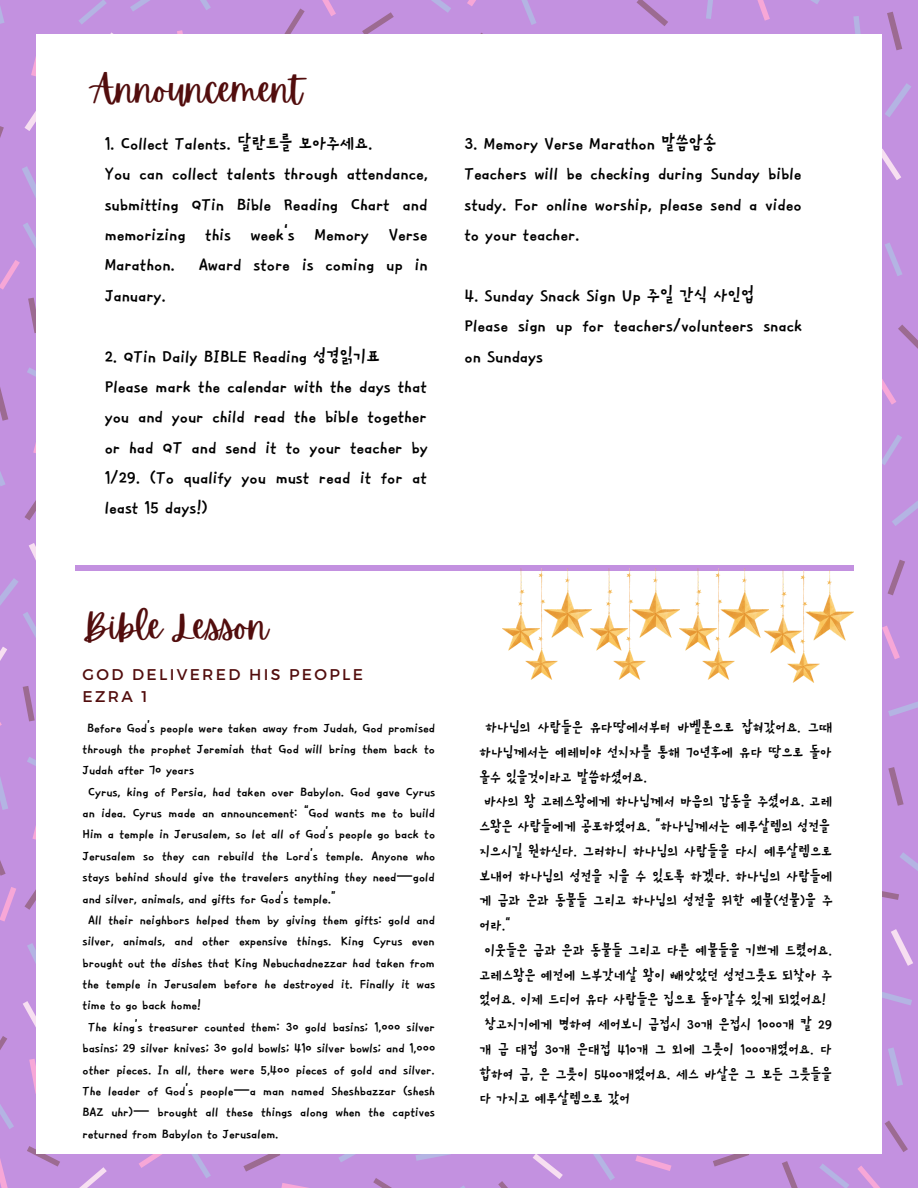
<style>
.page{position:relative;width:918px;height:1188px;background:#c391e0}
.page>*{position:absolute;margin:0;border:0;box-sizing:border-box;transform-origin:0 0}
.t1{font:35.55px "Apricots";color:#520d0d}
.t2{font:22.2px/30.3px "TT Cheotsarang R";color:#000}
.t3{font:18px/24.8px "TT Cheotsarang R";color:#000}
.t4{font:16.5px "TT Cheotsarang R";color:#000}
.t5{font:15.6px/21.3px "Montserrat";letter-spacing:.15em;color:#520d0d}
.s1{font-family:"Noto Sans Gurmukhi"}
</style>
<div class="page">
<svg style="left:28px;top:298px;width:9px;height:35px"></svg>
<svg style="left:0;top:126px;width:4px;height:12px"></svg>
<svg style="left:0;top:387px;width:8px;height:34px"></svg>
<svg style="left:23px;top:686px;width:12px;height:35px"></svg>
<svg style="left:25px;top:485px;width:12px;height:35px"></svg>
<svg style="left:888px;top:767px;width:16px;height:39px"></svg>
<svg style="left:888px;top:560px;width:17px;height:35px"></svg>
<svg style="left:898px;top:325px;width:20px;height:24px"></svg>
<svg style="left:498px;top:1181px;width:10px;height:7px"></svg>
<svg style="left:782px;top:1161px;width:16px;height:27px"></svg>
<svg style="left:713px;top:1154px;width:36px;height:13px"></svg>
<svg style="left:0;top:1036px;width:7px;height:14px"></svg>
<svg style="left:25px;top:875px;width:12px;height:35px"></svg>
<svg style="left:0;top:860px;width:6px;height:16px"></svg>
<svg style="left:243px;top:1154px;width:37px;height:18px"></svg>
<svg style="left:373px;top:1178px;width:19px;height:10px"></svg>
<svg style="left:885px;top:1121px;width:23px;height:31px"></svg>
<svg style="left:27px;top:1146px;width:33px;height:21px"></svg>
<svg style="left:362px;top:12px;width:32px;height:22px"></svg>
<svg style="left:284px;top:9px;width:21px;height:25px"></svg>
<svg style="left:887px;top:12px;width:15px;height:38px"></svg>
<svg style="left:881px;top:888px;width:18px;height:12px"></svg>
<svg style="left:637px;top:0;width:31px;height:26px"></svg>
<svg style="left:31px;top:39px;width:6px;height:38px"></svg>
<svg style="left:177px;top:30px;width:6px;height:4px"></svg>
<svg style="left:33px;top:415px;width:4px;height:39px"></svg>
<svg style="left:882px;top:626px;width:18px;height:33px"></svg>
<svg style="left:635px;top:1155px;width:36px;height:16px"></svg>
<svg style="left:32px;top:802px;width:5px;height:38px"></svg>
<svg style="left:29px;top:1059px;width:8px;height:35px"></svg>
<svg style="left:0;top:887px;width:16px;height:35px"></svg>
<svg style="left:281px;top:1183px;width:28px;height:5px"></svg>
<svg style="left:0;top:1159px;width:8px;height:29px"></svg>
<svg style="left:857px;top:1166px;width:23px;height:22px"></svg>
<svg style="left:139px;top:1154px;width:23px;height:14px"></svg>
<svg style="left:322px;top:0;width:14px;height:16px"></svg>
<svg style="left:467px;top:0;width:9px;height:6px"></svg>
<svg style="left:757px;top:0;width:13px;height:21px"></svg>
<svg style="left:25px;top:96px;width:12px;height:35px"></svg>
<svg style="left:23px;top:1001px;width:14px;height:33px"></svg>
<svg style="left:533px;top:1154px;width:30px;height:25px"></svg>
<svg style="left:79px;top:1167px;width:28px;height:21px"></svg>
<svg style="left:881px;top:149px;width:20px;height:31px"></svg>
<svg style="left:891px;top:929px;width:22px;height:37px"></svg>
<svg style="left:0;top:6px;width:5px;height:18px"></svg>
<svg style="left:22px;top:166px;width:15px;height:37px"></svg>
<svg style="left:0;top:222px;width:37px;height:68px"></svg>
<svg style="left:78px;top:0;width:29px;height:24px"></svg>
<svg style="left:130px;top:0;width:20px;height:11px"></svg>
<svg style="left:200px;top:0;width:11px;height:10px"></svg>
<svg style="left:0;top:543px;width:37px;height:134px"></svg>
<svg style="left:27px;top:367px;width:10px;height:21px"></svg>
<svg style="left:0;top:471px;width:5px;height:15px"></svg>
<svg style="left:881px;top:372px;width:21px;height:93px"></svg>
<svg style="left:892px;top:501px;width:26px;height:25px"></svg>
<svg style="left:885px;top:243px;width:17px;height:33px"></svg>
<svg style="left:0;top:777px;width:8px;height:33px"></svg>
<svg style="left:27px;top:943px;width:10px;height:37px"></svg>
<svg style="left:0;top:1104px;width:14px;height:25px"></svg>
<svg style="left:27px;top:757px;width:10px;height:20px"></svg>
<svg style="left:339px;top:1154px;width:17px;height:8px"></svg>
<svg style="left:593px;top:1154px;width:22px;height:27px"></svg>
<svg style="left:888px;top:1047px;width:15px;height:39px"></svg>
<svg style="left:819px;top:1164px;width:30px;height:24px"></svg>
<svg style="left:415px;top:1154px;width:36px;height:7px"></svg>
<svg style="left:191px;top:1154px;width:20px;height:24px"></svg>
<svg style="left:885px;top:83px;width:26px;height:34px"></svg>
<svg style="left:811px;top:0;width:9px;height:4px"></svg>
<svg style="left:521px;top:0;width:16px;height:25px"></svg>
<svg style="left:431px;top:0;width:20px;height:13px"></svg>
<svg style="left:853px;top:16px;width:8px;height:18px"></svg>
<svg style="left:881px;top:991px;width:31px;height:14px"></svg>
<svg style="left:888px;top:701px;width:30px;height:16px"></svg>
<svg style="left:900px;top:852px;width:18px;height:19px"></svg>
<svg style="left:706px;top:0;width:7px;height:19px"></svg>
<div style="left:37px;top:34px;width:844px;height:1120px;background:#fff"></div>
<div style="left:76px;top:565px;width:777px;height:6px;background:#c391e0"></div>
<img style="left:502px;top:568px;width:262px;height:112px">
<img style="left:764px;top:571px;width:89px;height:111px">
<h1 class="t1" style="left:92px;top:69px;width:212px">Announcement</h1>
<h2 class="t2" style="left:105px;top:127px;width:324px">1. Collect Talents. 달란트를 모아주세요.<br>You can collect talents through attendance, submitting QTin Bible Reading Chart and memorizing this week's Memory Verse Marathon. Award store is coming up in January.</h2>
<h2 class="t2" style="left:105px;top:340px;width:325px">2. QTin Daily BIBLE Reading 성경읽기표 Please mark the calendar with the days that you and your child read the bible together or had QT and send it to your teacher by 1/29. (To qualify you must read it for at least 15 days!)</h2>
<h2 class="t2" style="left:464px;top:127px;width:339px">3. Memory Verse Marathon 말씀암송<br>Teachers will be checking during Sunday bible study. For online worship, please send a video to your teacher.</h2>
<h2 class="t2" style="left:464px;top:279px;width:339px">4. Sunday Snack Sign Up 주일 간식 사인업<br>Please sign up for teachers/volunteers snack on Sundays</h2>
<h1 class="t1" style="left:83px;top:606px;width:187px">Bible Lesson</h1>
<p class="t5" style="left:83px;top:663px;width:282px">GOD DELIVERED HIS PEOPLE<br>EZRA 1</p>
<p class="t4" style="left:87px;top:718px;width:349px">Before God’s people were taken away from Judah, God promised</p>
<p class="t4" style="left:83px;top:740px;width:354px">through the prophet Jeremiah that God will bring them back to</p>
<p class="t4" style="left:83px;top:761px;width:113px">Judah after 70 years</p>
<p class="t4" style="left:88px;top:783px;width:349px">Cyrus, king of Persia, had taken over Babylon. God gave Cyrus</p>
<p class="t4" style="left:83px;top:804px;width:354px">an idea. Cyrus made an announcement: “God wants me to build</p>
<p class="t4" style="left:83px;top:825px;width:354px">Him a temple in Jerusalem, so let all of God’s people go back to</p>
<p class="t4" style="left:83px;top:847px;width:354px">Jerusalem so they can rebuild the Lord’s temple. Anyone who</p>
<p class="t4" style="left:83px;top:868px;width:354px">stays behind should give the travelers anything they need<span class="s1">—</span>gold</p>
<p class="t4" style="left:83px;top:889px;width:255px">and silver, animals, and gifts for God’s temple.”</p>
<p class="t4" style="left:88px;top:911px;width:348px">All their neighbors helped them by giving them gifts: gold and</p>
<p class="t4" style="left:83px;top:932px;width:354px">silver, animals, and other expensive things. King Cyrus even</p>
<p class="t4" style="left:83px;top:954px;width:354px">brought out the dishes that King Nebuchadnezzar had taken from</p>
<p class="t4" style="left:83px;top:975px;width:354px">the temple in Jerusalem before he destroyed it. Finally it was</p>
<p class="t4" style="left:83px;top:996px;width:120px">time to go back home!</p>
<p class="t4" style="left:88px;top:1018px;width:348px">The king’s treasurer counted them: 30 gold basins; 1,000 silver</p>
<p class="t4" style="left:83px;top:1039px;width:354px">basins; 29 silver knives; 30 gold bowls; 410 silver bowls; and 1,000</p>
<p class="t4" style="left:83px;top:1060px;width:354px">other pieces. In all, there were 5,400 pieces of gold and silver.</p>
<p class="t4" style="left:83px;top:1082px;width:354px">The leader of God’s people<span class="s1">—</span>a man named Sheshbazzar (shesh</p>
<p class="t4" style="left:83px;top:1103px;width:354px">BAZ uhr)<span class="s1">—</span> brought all these things along when the captives</p>
<p class="t4" style="left:83px;top:1125px;width:198px">returned from Babylon to Jerusalem.</p>
<p class="t3" style="left:479px;top:714px;width:355px;text-indent:6px">하나님의 사람들은 유다땅에서부터 바벨론으로 잡혀갔어요. 그때 하나님께서는 예레미야 선지자를 통해 70년후에 유다 땅으로 돌아 올수 있을것이라고 말씀하셨어요.<br>바사의 왕 고레스왕에게 하나님께서 마음의 감동을 주셨어요. 고레 스왕은 사람들에게 공포하였어요. "하나님께서는 예루살렘의 성전을 지으시길 원하신다. 그러하니 하나님의 사람들을 다시 예루살렘으로 보내어 하나님의 성전을 지을 수 있도록 하겠다. 하나님의 사람들에 게 금과 은과 동물들 그리고 하나님의 성전을 위한 예물(선물)을 주 어라."<br>이웃들은 금과 은과 동물들 그리고 다른 예물들을 기쁘게 드렸어요. 고레스왕은 예전에 느부갓네살 왕이 빼앗았던 성전그릇도 되찾아 주 었어요. 이제 드디어 유다 사람들은 집으로 돌아갈수 있게 되었어요! 창고지기에게 명하여 세어보니 금접시 30개 은접시 1000개 칼 29 개 금 대접 30개 은대접 410개 그 외에 그릇이 1000개였어요. 다 합하여 금, 은 그릇이 5400개였어요. 세스 바살은 그 모든 그릇들을 다 가지고 예루살렘으로 갔어</p>
</div>
